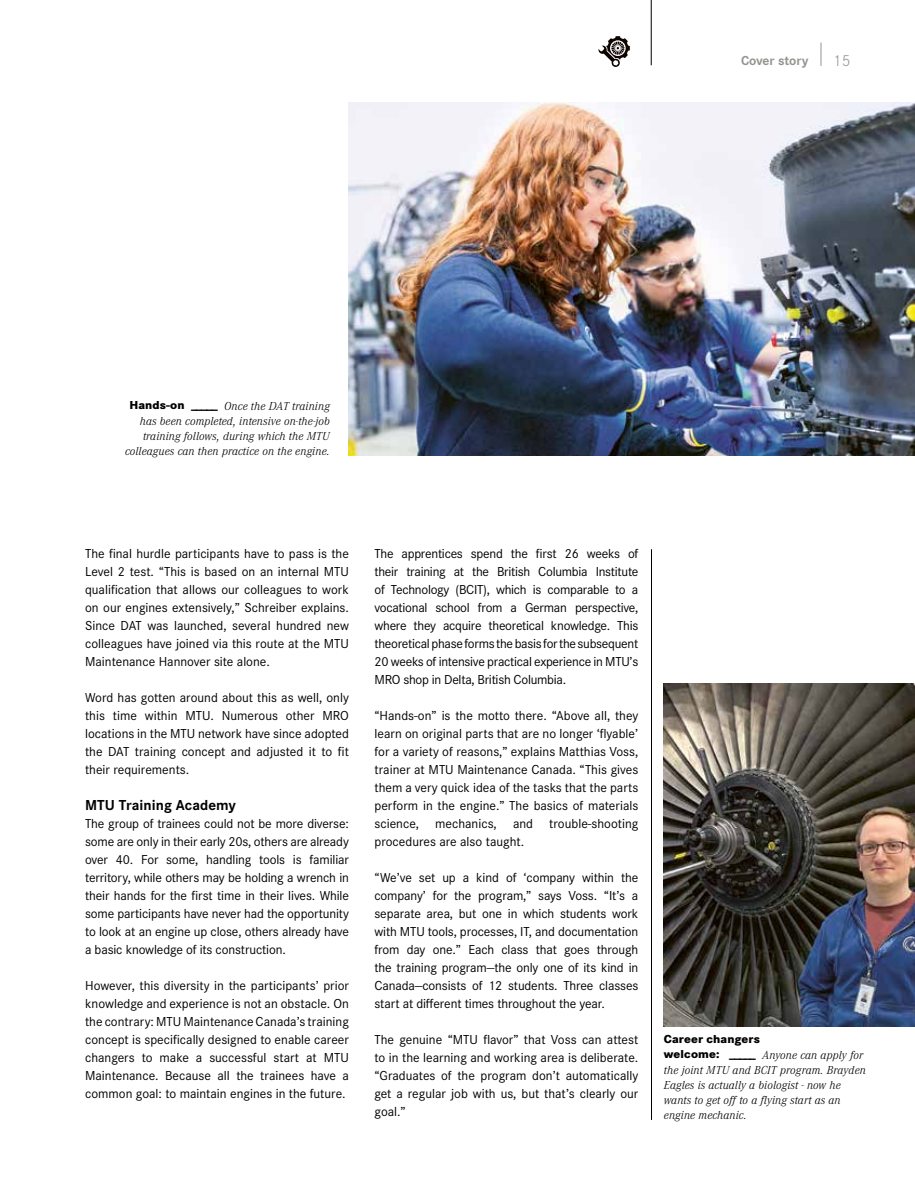
<style>
.page{position:relative;width:915px;height:1191px;background:#fff}
.page>*{position:absolute;margin:0;border:0;box-sizing:border-box;transform-origin:0 0}
.t1{font:300 16.5px "Corporate S";color:#959490}
.t2{font:700 15px "Corporate S";letter-spacing:.005em;color:#000}
.t3{font:13.5px/18px "Corporate S";color:#000;text-align:justify}
.t4{font:700 13.5px "Corporate S";color:#959490}
.t5{font:italic 300 12px/15px "Corporate A";letter-spacing:.01em;color:#000;text-align:right}
.t6{font:800 12px "Corporate S";letter-spacing:.01em;color:#000}
.s1{font-family:"Corporate S";font-weight:800;font-style:normal}
</style>
<div class="page">
<img style="left:349px;top:102px;width:565px;height:353px">
<hr style="left:651px;top:549px;width:1px;height:570px;background:#000">
<hr style="left:650px;top:0;width:1px;height:65px;background:#000">
<svg style="left:598px;top:36px;width:31px;height:31px"></svg>
<img style="left:663px;top:683px;width:251px;height:343px">
<svg style="left:820px;top:43px;width:1px;height:23px"></svg>
<p class="t4" style="left:740px;top:51px;width:69px">Cover story</p>
<p class="t1" style="left:833px;top:51px;width:19px">15</p>
<p class="t5" style="left:125px;top:398px;width:206px"><span class="s1">Hands-on _____</span> Once the DAT training has been completed, intensive on-the-job training follows, during which the MTU colleagues can then practice on the engine.</p>
<p class="t3" style="left:85px;top:544px;width:265px">The final hurdle participants have to pass is the Level 2 test. “This is based on an internal MTU qualification that allows our colleagues to work on our engines extensively,” Schreiber explains.<br>Since DAT was launched, several hundred new colleagues have joined via this route at the MTU Maintenance Hannover site alone.</p>
<p class="t3" style="left:85px;top:688px;width:265px">Word has gotten around about this as well, only this time within MTU. Numerous other MRO locations in the MTU network have since adopted the DAT training concept and adjusted it to fit their requirements.</p>
<p class="t2" style="left:85px;top:795px;width:152px">MTU Training Academy</p>
<p class="t3" style="left:85px;top:814px;width:265px">The group of trainees could not be more diverse: some are only in their early 20s, others are already over 40. For some, handling tools is familiar territory, while others may be holding a wrench in their hands for the first time in their lives. While some participants have never had the opportunity to look at an engine up close, others already have a basic knowledge of its construction.</p>
<p class="t3" style="left:85px;top:976px;width:265px">However, this diversity in the participants’ prior knowledge and experience is not an obstacle. On the contrary: MTU Maintenance Canada’s training concept is specifically designed to enable career changers to make a successful start at MTU Maintenance. Because all the trainees have a common goal: to maintain engines in the future.</p>
<p class="t3" style="left:374px;top:544px;width:265px">The apprentices spend the first 26 weeks of their training at the British Columbia Institute of Technology (BCIT), which is comparable to a vocational school from a German perspective, where they acquire theoretical knowledge. This theoretical phase forms the basis for the subsequent 20 weeks of intensive practical experience in MTU’s MRO shop in Delta, British Columbia.</p>
<p class="t3" style="left:374px;top:706px;width:265px">“Hands-on” is the motto there. “Above all, they learn on original parts that are no longer ‘flyable’ for a variety of reasons,” explains Matthias Voss, trainer at MTU Maintenance Canada. “This gives them a very quick idea of the tasks that the parts perform in the engine.” The basics of materials science, mechanics, and trouble-shooting procedures are also taught.</p>
<p class="t3" style="left:374px;top:868px;width:265px">“We’ve set up a kind of ‘company within the company’ for the program,” says Voss. “It’s a separate area, but one in which students work with MTU tools, processes, IT, and documentation from day one.” Each class that goes through the training program—the only one of its kind in Canada—consists of 12 students. Three classes start at different times throughout the year.</p>
<p class="t3" style="left:374px;top:1030px;width:265px">The genuine “MTU flavor” that Voss can attest to in the learning and working area is deliberate. “Graduates of the program don’t automatically get a regular job with us, but that’s clearly our goal.”</p>
<p class="t6" style="left:663px;top:1031px;width:97px">Career changers</p>
<p class="t5" style="left:663px;top:1047px;width:203px;text-align:left"><span class="s1">welcome: _____</span> Anyone can apply for the joint MTU and BCIT program. Brayden Eagles is actually a biologist - now he wants to get off to a flying start as an engine mechanic.</p>
</div>
